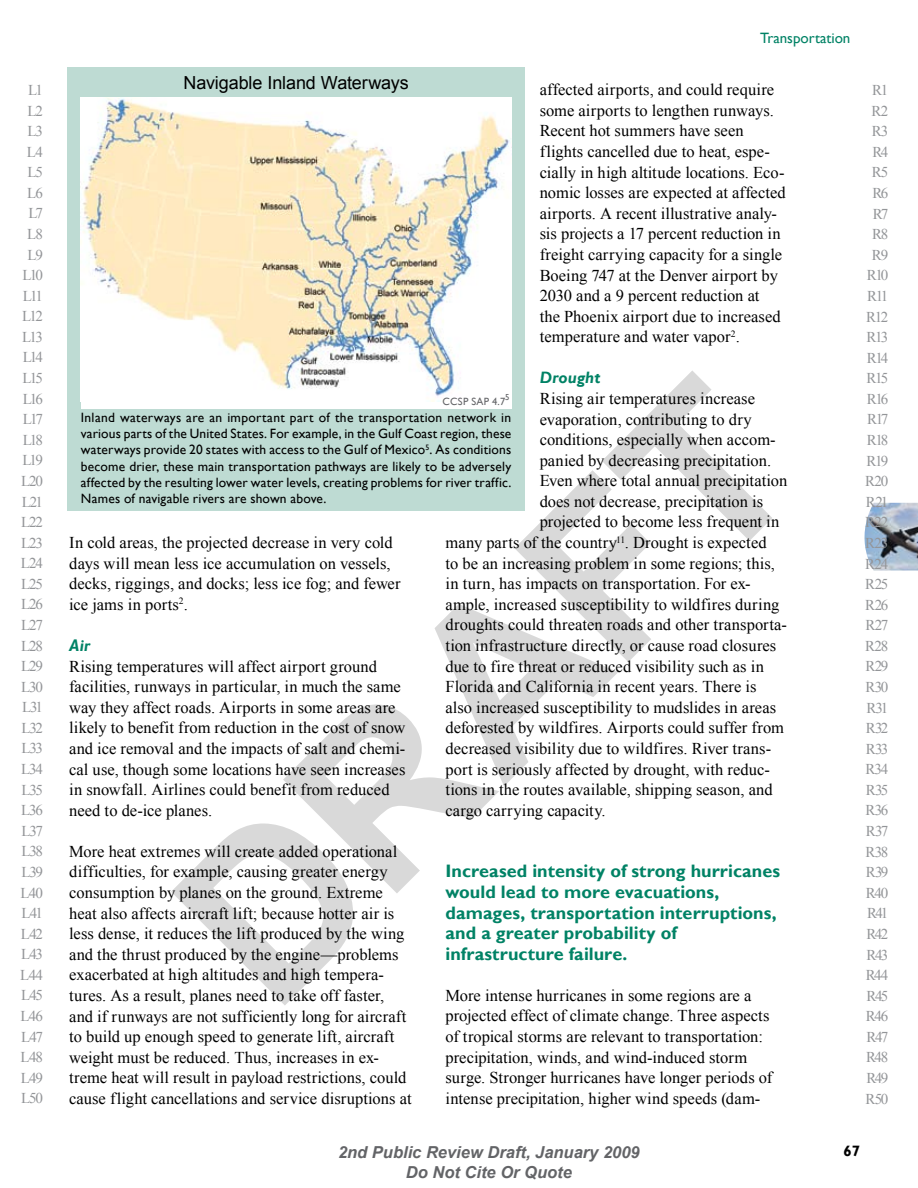
<style>
.page{position:relative;width:918px;height:1188px;background:#fff}
.page>*{position:absolute;margin:0;border:0;box-sizing:border-box;transform-origin:0 0}
.t1{font:700 18px/20.5px "Gill Sans";letter-spacing:.005em;color:#008265}
.t2{font:18px "Arial";letter-spacing:-.005em;color:#000}
.t3{font:16.5px/20.5px "Times New Roman";color:#000}
.t4{font:italic 700 16.5px/19.5px "Arial";color:#636467;text-align:center}
.t5{font:italic 700 16.5px "Gill Sans";letter-spacing:.01em;color:#008265}
.t6{font:15px/20.5px "Times New Roman";letter-spacing:-.09em;color:#939598;text-align:center}
.t7{font:15px "Gill Sans";color:#008265}
.t8{font:700 15px "Gill Sans";color:#000}
.t9{font:13.5px/16.2px "Gill Sans";letter-spacing:.015em;color:#000;text-align:justify}
.t10{font:10.5px "Gill Sans";letter-spacing:.03em;color:#636467}
.t11{font:8.7px "Gill Sans";color:#636467}
</style>
<div class="page">
<img style="left:864px;top:503px;width:54px;height:68px">
<svg style="left:171px;top:370px;width:601px;height:635px"></svg>
<div style="left:68px;top:68px;width:457px;height:444px;background:#bedbd3"></div>
<div style="left:81px;top:98px;width:430px;height:311px;background:#fff"></div>
<img style="left:81px;top:98px;width:429px;height:304px">
<p class="t6" style="left:20px;top:79px;width:24px">L1<br>L2<br>L3<br>L4<br>L5<br>L6<br>L7<br>L8<br>L9<br>L10<br>L11<br>L12<br>L13<br>L14<br>L15<br>L16<br>L17<br>L18<br>L19<br>L20<br>L21<br>L22<br>L23<br>L24<br>L25<br>L26<br>L27<br>L28<br>L29<br>L30<br>L31<br>L32<br>L33<br>L34<br>L35<br>L36<br>L37<br>L38<br>L39<br>L40<br>L41<br>L42<br>L43<br>L44<br>L45<br>L46<br>L47<br>L48<br>L49<br>L50</p>
<p class="t7" style="left:760px;top:30px;width:92px">Transportation</p>
<p class="t2" style="left:183px;top:71px;width:227px">Navigable Inland Waterways</p>
<p class="t3" style="left:540px;top:79px;width:248px">affected airports, and could require some airports to lengthen runways.<br>Recent hot summers have seen flights cancelled due to heat, espe&shy;cially in high altitude locations. Eco&shy;nomic losses are expected at affected airports. A recent illustrative analy&shy;sis projects a 17 percent reduction in freight carrying capacity for a single Boeing 747 at the Denver airport by 2030 and a 9 percent reduction at<br>the Phoenix airport due to increased temperature and water vapor<sup>2</sup>.</p>
<p class="t5" style="left:540px;top:368px;width:62px">Drought</p>
<p class="t3" style="left:540px;top:388px;width:217px">Rising air temperatures increase</p>
<p class="t3" style="left:540px;top:408px;width:214px">evaporation, contributing to dry</p>
<p class="t3" style="left:540px;top:429px;width:238px">conditions, especially when accom-</p>
<p class="t3" style="left:540px;top:450px;width:233px">panied by decreasing precipitation.</p>
<p class="t3" style="left:540px;top:470px;width:249px">Even where total annual precipitation</p>
<p class="t3" style="left:540px;top:491px;width:225px">does not decrease, precipitation is</p>
<p class="t3" style="left:540px;top:511px;width:241px">projected to become less frequent in</p>
<p class="t3" style="left:445px;top:532px;width:323px">many parts of the country<sup>11</sup>. Drought is expected</p>
<p class="t3" style="left:446px;top:553px;width:331px">to be an increasing problem in some regions; this,</p>
<p class="t3" style="left:446px;top:573px;width:307px">in turn, has impacts on transportation. For ex-</p>
<p class="t3" style="left:446px;top:594px;width:335px">ample, increased susceptibility to wildfires during</p>
<p class="t3" style="left:446px;top:614px;width:343px">droughts could threaten roads and other transporta-</p>
<p class="t3" style="left:446px;top:635px;width:332px">tion infrastructure directly, or cause road closures</p>
<p class="t3" style="left:446px;top:656px;width:320px">due to fire threat or reduced visibility such as in</p>
<p class="t3" style="left:446px;top:676px;width:313px">Florida and California in recent years. There is</p>
<p class="t3" style="left:446px;top:697px;width:332px">also increased susceptibility to mudslides in areas</p>
<p class="t3" style="left:446px;top:717px;width:340px">deforested by wildfires. Airports could suffer from</p>
<p class="t3" style="left:446px;top:738px;width:327px">decreased visibility due to wildfires. River trans-</p>
<p class="t3" style="left:446px;top:758px;width:326px">port is seriously affected by drought, with reduc-</p>
<p class="t3" style="left:446px;top:779px;width:329px">tions in the routes available, shipping season, and</p>
<p class="t3" style="left:446px;top:800px;width:162px">cargo carrying capacity.</p>
<p class="t11" style="left:505px;top:392px;width:6px">5</p>
<p class="t10" style="left:443px;top:396px;width:64px">CCSP SAP 4.7</p>
<p class="t9" style="left:81px;top:410px;width:432px">Inland waterways are an important part of the transportation network in various parts of the United States. For example, in the Gulf Coast region, these waterways provide 20 states with access to the Gulf of Mexico<sup>5</sup>. As conditions become drier, these main transportation pathways are likely to be adversely affected by the resulting lower water levels, creating problems for river traffic.<br>Names of navigable rivers are shown above.</p>
<p class="t3" style="left:69px;top:532px;width:333px">In cold areas, the projected decrease in very cold days will mean less ice accumulation on vessels, decks, riggings, and docks; less ice fog; and fewer ice jams in ports<sup>2</sup>.</p>
<p class="t5" style="left:69px;top:636px;width:23px">Air</p>
<p class="t3" style="left:69px;top:655px;width:338px">Rising temperatures will affect airport ground facilities, runways in particular, in much the same way they affect roads. Airports in some areas are likely to benefit from reduction in the cost of snow and ice removal and the impacts of salt and chemi&shy;cal use, though some locations have seen increases in snowfall. Airlines could benefit from reduced need to de-ice planes.</p>
<p class="t3" style="left:69px;top:841px;width:344px">More heat extremes will create added operational difficulties, for example, causing greater energy consumption by planes on the ground. Extreme heat also affects aircraft lift; because hotter air is less dense, it reduces the lift produced by the wing and the thrust produced by the engine—problems exacerbated at high altitudes and high tempera&shy;tures. As a result, planes need to take off faster, and if runways are not sufficiently long for aircraft to build up enough speed to generate lift, aircraft weight must be reduced. Thus, increases in ex&shy;treme heat will result in payload restrictions, could cause flight cancellations and service disruptions at</p>
<p class="t1" style="left:446px;top:862px;width:336px">Increased intensity of strong hurricanes would lead to more evacuations, damages, transportation interruptions, and a greater probability of infrastructure failure.</p>
<p class="t3" style="left:446px;top:985px;width:328px">More intense hurricanes in some regions are a projected effect of climate change. Three aspects of tropical storms are relevant to transportation: precipitation, winds, and wind-induced storm surge. Stronger hurricanes have longer periods of intense precipitation, higher wind speeds (dam-</p>
<p class="t6" style="left:865px;top:80px;width:25px">R1<br>R2<br>R3<br>R4<br>R5<br>R6<br>R7<br>R8<br>R9<br>R10<br>R11<br>R12<br>R13<br>R14<br>R15<br>R16<br>R17<br>R18<br>R19<br>R20<br>R21<br>R22<br>R23<br>R24<br>R25<br>R26<br>R27<br>R28<br>R29<br>R30<br>R31<br>R32<br>R33<br>R34<br>R35<br>R36<br>R37<br>R38<br>R39<br>R40<br>R41<br>R42<br>R43<br>R44<br>R45<br>R46<br>R47<br>R48<br>R49<br>R50</p>
<p class="t4" style="left:338px;top:1143px;width:303px">2nd Public Review Draft, January 2009<br>Do Not Cite Or Quote</p>
<p class="t8" style="left:843px;top:1142px;width:18px">67</p>
</div>
